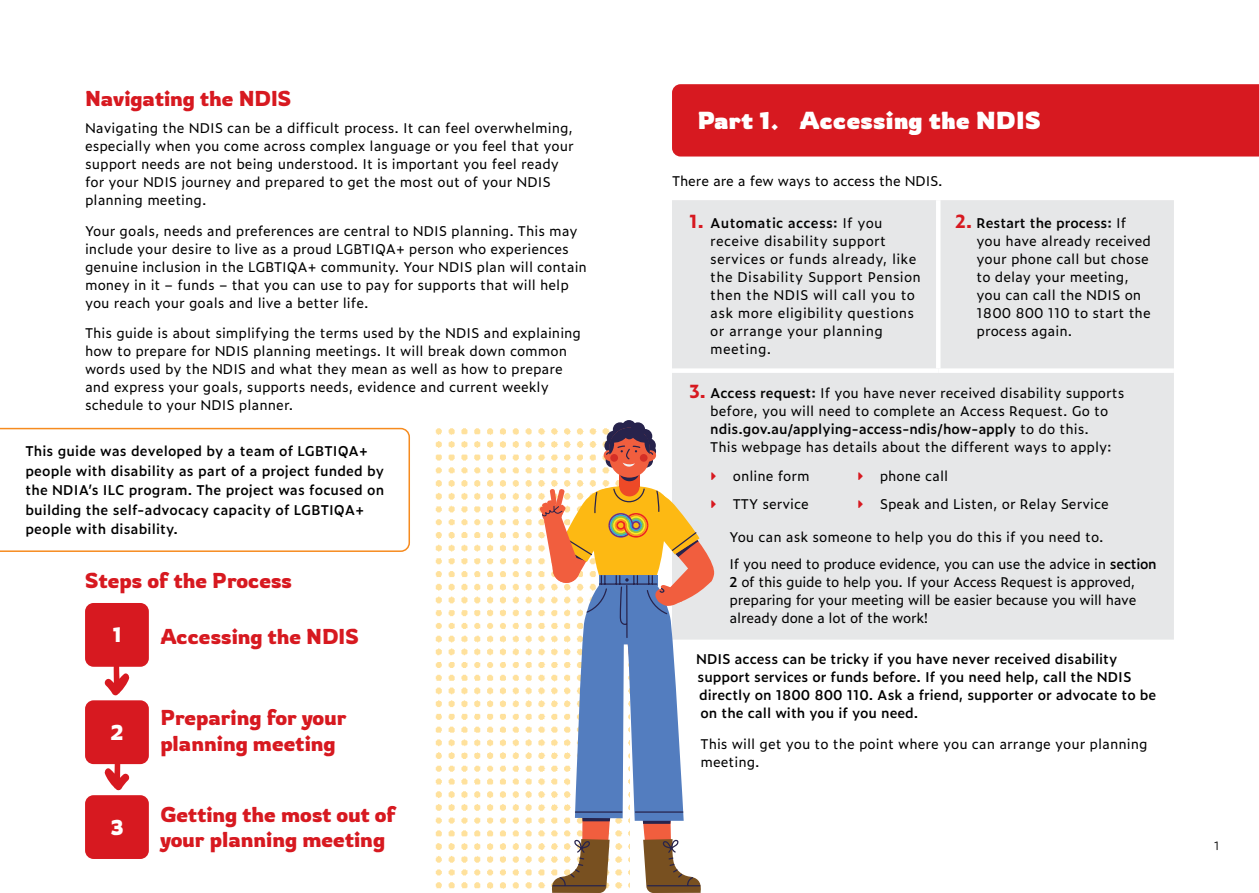
<style>
.page{position:relative;width:1259px;height:893px;background:#fff}
.page>*{position:absolute;margin:0;border:0;box-sizing:border-box;transform-origin:0 0}
.t1{font:700 24px "Rowdies";letter-spacing:.01em;color:#fff}
.t2{font:21px/25.5px "Rowdies";color:#d71920}
.t3{font:21px "Rowdies";color:#fff}
.t4{font:13.5px/18px "Zeitung Micro Pro";color:#000}
.t5{font:600 13.5px/19.5px "Zeitung Micro Pro";color:#000}
.t6{font:13.5px/18px "Zeitung Micro Pro";letter-spacing:.02em;color:#000}
.t7{font:13.5px/26.5px "Zeitung Micro Pro";letter-spacing:-.02em;color:#000}
.t8{font:12px "Kodchasan";color:#000}
.s1{font-weight:700;font-size:18px;color:#d71920}
.s2{font-weight:600}
</style>
<div class="page">
<div style="left:672px;top:84px;width:587px;height:73px;background:#d71920"></div>
<div style="left:672px;top:200px;width:502px;height:440px;background:#e6e7e8"></div>
<hr style="left:936px;top:200px;width:4px;height:168px;background:#fff">
<div style="left:672px;top:368px;width:266px;height:5px;background:#fff"></div>
<div style="left:938px;top:368px;width:236px;height:5px;background:#fff"></div>
<img style="left:435px;top:426px;width:184px;height:463px">
<div style="left:85px;top:603px;width:64px;height:64px;background:#d71920;border-radius:9px"></div>
<div style="left:85px;top:700px;width:64px;height:64px;background:#d71920;border-radius:9px"></div>
<div style="left:85px;top:795px;width:64px;height:64px;background:#d71920;border-radius:9px"></div>
<svg style="left:0;top:428px;width:410px;height:124px"></svg>
<svg style="left:102px;top:666px;width:28px;height:30px"></svg>
<svg style="left:104px;top:764px;width:27px;height:27px"></svg>
<div style="left:605px;top:453px;width:15px;height:15px;background:#e0dfe5;border-radius:50%"></div>
<div style="left:613px;top:422px;width:14px;height:15px;background:#27234c;border-radius:50%"></div>
<div style="left:622px;top:420px;width:14px;height:14px;background:#27234c;border-radius:50%"></div>
<div style="left:638px;top:453px;width:15px;height:15px;background:#a6a4b3;border-radius:50%"></div>
<svg style="left:619px;top:476px;width:20px;height:7px"></svg>
<div style="left:619px;top:476px;width:20px;height:20px;background:#ed4927;border-radius:50%"></div>
<div style="left:619px;top:461px;width:20px;height:20px;background:#27234c;border-radius:50%"></div>
<div style="left:609px;top:428px;width:40px;height:50px;background:#f15e3e;border-radius:20px"></div>
<div style="left:631px;top:422px;width:14px;height:15px;background:#27234c;border-radius:50%"></div>
<svg style="left:603px;top:427px;width:53px;height:40px"></svg>
<svg style="left:711px;top:473px;width:5px;height:7px"></svg>
<svg style="left:858px;top:473px;width:4px;height:7px"></svg>
<svg style="left:540px;top:486px;width:176px;height:407px"></svg>
<svg style="left:858px;top:500px;width:5px;height:8px"></svg>
<h2 class="t2" style="left:85px;top:86px;width:208px">Navigating the NDIS</h2>
<p class="t4" style="left:85px;top:118px;width:490px">Navigating the NDIS can be a difficult process. It can feel overwhelming, especially when you come across complex language or you feel that your support needs are not being understood. It is important you feel ready for your NDIS journey and prepared to get the most out of your NDIS planning meeting.</p>
<p class="t4" style="left:85px;top:221px;width:503px">Your goals, needs and preferences are central to NDIS planning. This may include your desire to live as a proud LGBTIQA+ person who experiences genuine inclusion in the LGBTIQA+ community. Your NDIS plan will contain money in it – funds – that you can use to pay for supports that will help you reach your goals and live a better life.</p>
<p class="t4" style="left:85px;top:324px;width:497px">This guide is about simplifying the terms used by the NDIS and explaining how to prepare for NDIS planning meetings. It will break down common words used by the NDIS and what they mean as well as how to prepare and express your goals, supports needs, evidence and current weekly schedule to your NDIS planner.</p>
<p class="t5" style="left:25px;top:441px;width:360px">This guide was developed by a team of LGBTIQA+ people with disability as part of a project funded by the NDIA’s ILC program. The project was focused on building the self-advocacy capacity of LGBTIQA+ people with disability.</p>
<h2 class="t2" style="left:85px;top:568px;width:209px">Steps of the Process</h2>
<h2 class="t3" style="left:113px;top:623px;width:10px">1</h2>
<h2 class="t3" style="left:111px;top:720px;width:14px">2</h2>
<h2 class="t3" style="left:110px;top:815px;width:15px">3</h2>
<h2 class="t2" style="left:160px;top:624px;width:200px">Accessing the NDIS</h2>
<h2 class="t2" style="left:160px;top:705px;width:188px">Preparing for your planning meeting</h2>
<h2 class="t2" style="left:160px;top:802px;width:237px">Getting the most out of your planning meeting</h2>
<h1 class="t1" style="left:697px;top:107px;width:345px">Part 1. Accessing the NDIS</h1>
<p class="t4" style="left:672px;top:171px;width:272px">There are a few ways to access the NDIS.</p>
<p class="t6" style="left:710px;top:213px;width:212px;text-indent:-21px"><span class="s1">1.</span> <span class="s2">Automatic access:</span> If you receive disability support services or funds already, like the Disability Support Pension then the NDIS will call you to ask more eligibility questions or arrange your planning meeting.</p>
<p class="t4" style="left:976px;top:213px;width:176px;text-indent:-21px"><span class="s1">2.</span> <span class="s2">Restart the process:</span> If you have already received your phone call but chose to delay your meeting, you can call the NDIS on<br>1800 800 110 to start the process again.</p>
<p class="t4" style="left:710px;top:384px;width:415px;text-indent:-21px"><span class="s1">3.</span> <span class="s2">Access request:</span> If you have never received disability supports before, you will need to complete an Access Request. Go to <span class="s2">ndis.gov.au/applying-access-ndis/how-apply</span> to do this.<br>This webpage has details about the different ways to apply:</p>
<p class="t4" style="left:733px;top:467px;width:78px">online form</p>
<p class="t4" style="left:879px;top:467px;width:70px">phone call</p>
<p class="t4" style="left:733px;top:494px;width:77px">TTY service</p>
<p class="t4" style="left:879px;top:494px;width:230px">Speak and Listen, or Relay Service</p>
<p class="t7" style="left:729px;top:523px;width:429px">You can ask someone to help you do this if you need to.<br>If you need to produce evidence, you can use the advice in <span class="s2">section</span></p>
<p class="t4" style="left:729px;top:572px;width:408px;text-align:justify"><span class="s2">2</span> of this guide to help you. If your Access Request is approved, preparing for your meeting will be easier because you will have already done a lot of the work!</p>
<p class="t5" style="left:696px;top:650px;width:462px;line-height:18px">NDIS access can be tricky if you have never received disability support services or funds before. If you need help, call the NDIS directly on 1800 800 110. Ask a friend, supporter or advocate to be on the call with you if you need.</p>
<p class="t4" style="left:700px;top:734px;width:449px">This will get you to the point where you can arrange your planning meeting.</p>
<p class="t8" style="left:1214px;top:839px;width:6px">1</p>
</div>
